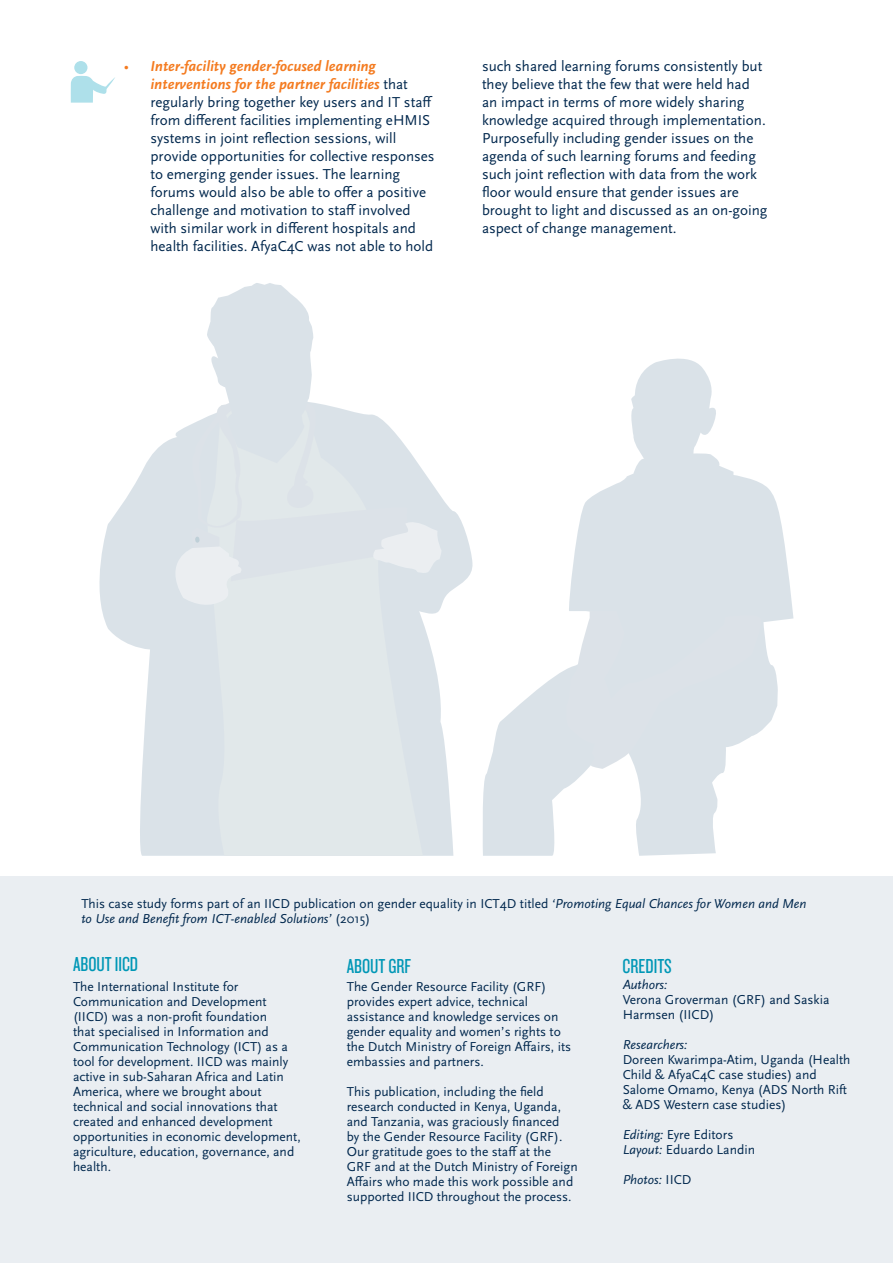
<style>
.page{position:relative;width:893px;height:1263px;background:#fff}
.page>*{position:absolute;margin:0;border:0;box-sizing:border-box;transform-origin:0 0}
.t1{font:21px "Knockout 28 Junior Feathrwt";color:#0097b6}
.t2{font:15px/18px "Scala Sans OT";color:#00274d}
.t3{font:13.5px/15px "Scala Sans OT";color:#00274d}
.t4{font:italic 13.5px "Scala Sans OT";color:#00274d}
.s1{color:#f47b20}
.s2{font-weight:700;font-style:italic;color:#f47b20}
.s3{font-style:italic}
.s4{font-style:normal}
</style>
<div class="page">
<svg style="left:483px;top:467px;width:310px;height:389px;fill:#dae2e8"></svg>
<svg style="left:629px;top:358px;width:92px;height:149px"></svg>
<svg style="left:565px;top:611px;width:198px;height:158px;background:#dde4e9"></svg>
<svg style="left:99px;top:446px;width:374px;height:410px;fill:#dae2e8"></svg>
<div style="left:207px;top:608px;width:216px;height:248px;background:#e1e8ea"></div>
<svg style="left:161px;top:283px;width:282px;height:325px"></svg>
<svg style="left:71px;top:76px;width:44px;height:27px"></svg>
<div style="left:74px;top:61px;width:14px;height:13px;background:#aee0ea;border-radius:50%"></div>
<div style="left:0;top:876px;width:893px;height:387px;background:#eaeef2"></div>
<p class="t2" style="left:150px;top:57px;width:286px;text-indent:-27px"><span class="s1">•</span> <span class="s2">Inter-facility gender-focused learning interventions for the partner facilities</span> that regularly bring together key users and IT staff from different facilities implementing eHMIS systems in joint reflection sessions, will provide opportunities for collective responses to emerging gender issues. The learning forums would also be able to offer a positive challenge and motivation to staff involved with similar work in different hospitals and health facilities. AfyaC4C was not able to hold</p>
<p class="t2" style="left:482px;top:57px;width:287px">such shared learning forums consistently but they believe that the few that were held had an impact in terms of more widely sharing knowledge acquired through implementation.<br>Purposefully including gender issues on the agenda of such learning forums and feeding such joint reflection with data from the work floor would ensure that gender issues are brought to light and discussed as an on-going aspect of change management.</p>
<p class="t3" style="left:81px;top:896px;width:727px">This case study forms part of an IICD publication on gender equality in ICT4D titled <span class="s3">‘Promoting Equal Chances for Women and Men to Use and Benefit from ICT-enabled Solutions’</span> (2015)</p>
<h1 class="t1" style="left:73px;top:951px;width:67px">ABOUT IICD</h1>
<h1 class="t1" style="left:347px;top:953px;width:66px">ABOUT GRF</h1>
<h1 class="t1" style="left:623px;top:953px;width:51px">CREDITS</h1>
<p class="t3" style="left:73px;top:979px;width:229px">The International Institute for Communication and Development (IICD) was a non-profit foundation<br>that specialised in Information and Communication Technology (ICT) as a tool for development. IICD was mainly active in sub-Saharan Africa and Latin America, where we brought about technical and social innovations that created and enhanced development opportunities in economic development, agriculture, education, governance, and health.</p>
<p class="t3" style="left:347px;top:979px;width:226px">The Gender Resource Facility (GRF) provides expert advice, technical assistance and knowledge services on gender equality and women’s rights to the Dutch Ministry of Foreign Affairs, its embassies and partners.</p>
<p class="t4" style="left:623px;top:978px;width:46px">Authors:</p>
<p class="t3" style="left:623px;top:993px;width:208px">Verona Groverman (GRF) and Saskia<br>Harmsen (IICD)</p>
<p class="t4" style="left:623px;top:1038px;width:66px">Researchers:</p>
<p class="t3" style="left:623px;top:1053px;width:229px">Doreen Kwarimpa-Atim, Uganda (Health Child &amp; AfyaC4C case studies) and Salome Omamo, Kenya (ADS North Rift &amp; ADS Western case studies)</p>
<p class="t3" style="left:623px;top:1128px;width:134px"><span class="s3">Editing:</span> Eyre Editors<br><span class="s3">Layout:</span> Eduardo Landin</p>
<p class="t4" style="left:623px;top:1173px;width:70px">Photos: <span class="s4">IICD</span></p>
<p class="t3" style="left:347px;top:1084px;width:233px">This publication, including the field research conducted in Kenya, Uganda, and Tanzania, was graciously financed<br>by the Gender Resource Facility (GRF).<br>Our gratitude goes to the staff at the GRF and at the Dutch Ministry of Foreign Affairs who made this work possible and supported IICD throughout the process.</p>
</div>
